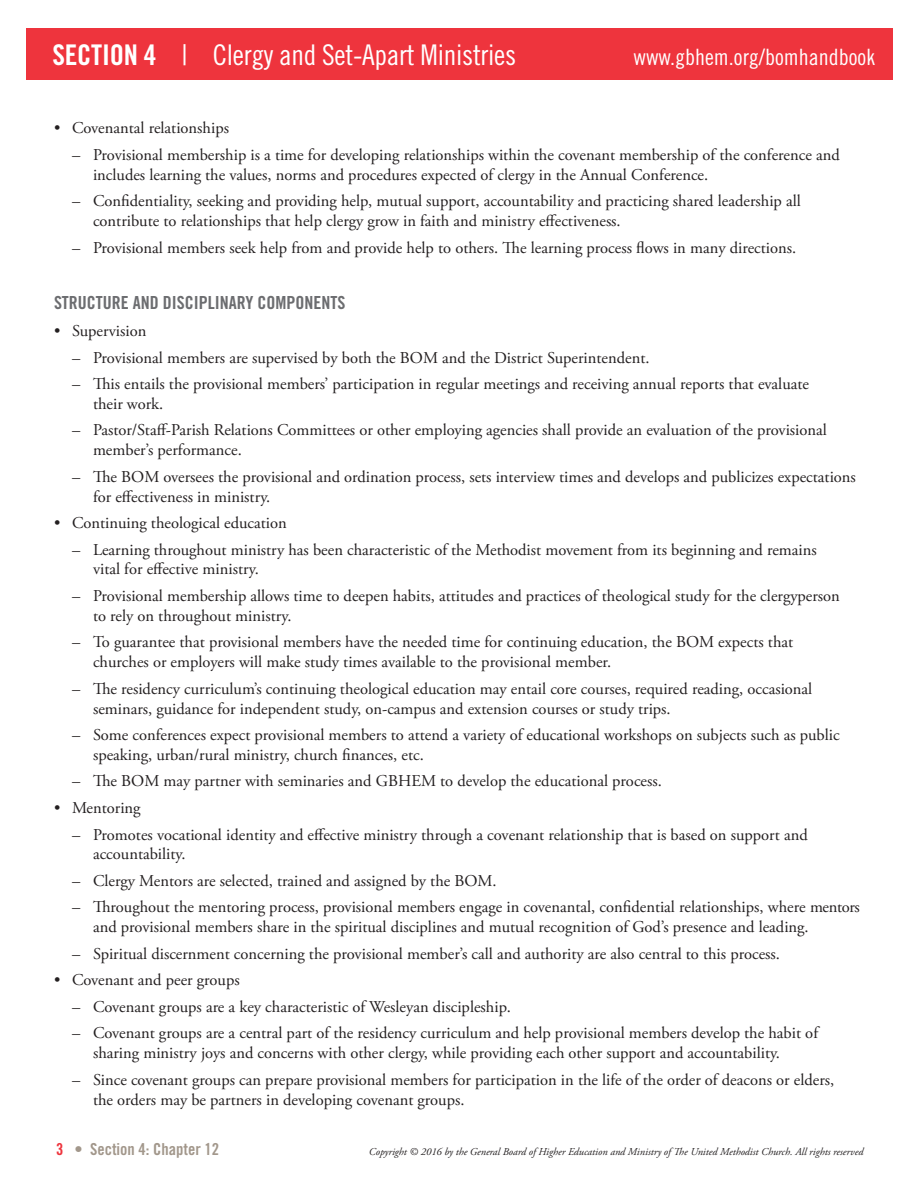
<style>
.page{position:relative;width:918px;height:1188px;background:#fff}
.page>*{position:absolute;margin:0;border:0;box-sizing:border-box;transform-origin:0 0}
.t1{font:28.5px "Trade Gothic Cond Eighteen";letter-spacing:-.01em;color:#fff}
.t2{font:22.5px "Trade Gothic Cond Eighteen";color:#fff}
.t3{font:18px "Trade Gothic Bold Cond Twenty";color:#6c6d70}
.t4{font:16.5px/19.8px "Adobe Garamond Pro";color:#231f20}
.t5{font:16.5px "Trade Gothic Bold Cond Twenty";color:#a2978b}
.t6{font:italic 10.5px "Adobe Garamond Pro";color:#231f20}
.s1{font-family:"Trade Gothic Bold Cond Twenty"}
.s2{color:#ee343d}
</style>
<div class="page">
<div style="left:26px;top:28px;width:866px;height:52px;background:#ee343d"></div>
<h1 class="t1" style="left:53px;top:38px;width:465px"><span class="s1">SECTION 4</span> | Clergy and Set-Apart Ministries</h1>
<h2 class="t2" style="left:634px;top:43px;width:243px">www.gbhem.org/bomhandbook</h2>
<p class="t4" style="left:54px;top:119px;width:177px">• Covenantal relationships</p>
<p class="t4" style="left:93px;top:145px;width:748px;text-indent:-21px">– Provisional membership is a time for developing relationships within the covenant membership of the conference and includes learning the values, norms and procedures expected of clergy in the Annual Conference.</p>
<p class="t4" style="left:93px;top:192px;width:709px;text-indent:-21px">– Confidentiality, seeking and providing help, mutual support, accountability and practicing shared leadership all contribute to relationships that help clergy grow in faith and ministry effectiveness.</p>
<p class="t4" style="left:72px;top:238px;width:726px">– Provisional members seek help from and provide help to others. The learning process flows in many directions.</p>
<p class="t3" style="left:54px;top:292px;width:293px">STRUCTURE AND DISCIPLINARY COMPONENTS</p>
<p class="t4" style="left:54px;top:321px;width:94px">• Supervision</p>
<p class="t4" style="left:72px;top:348px;width:579px">– Provisional members are supervised by both the BOM and the District Superintendent.</p>
<p class="t4" style="left:93px;top:375px;width:718px;text-indent:-21px">– This entails the provisional members’ participation in regular meetings and receiving annual reports that evaluate their work.</p>
<p class="t4" style="left:93px;top:421px;width:735px;text-indent:-21px">– Pastor/Staff-Parish Relations Committees or other employing agencies shall provide an evaluation of the provisional member’s performance.</p>
<p class="t4" style="left:93px;top:467px;width:764px;text-indent:-21px">– The BOM oversees the provisional and ordination process, sets interview times and develops and publicizes expectations for effectiveness in ministry.</p>
<p class="t4" style="left:54px;top:514px;width:234px">• Continuing theological education</p>
<p class="t4" style="left:93px;top:540px;width:725px;text-indent:-21px">– Learning throughout ministry has been characteristic of the Methodist movement from its beginning and remains vital for effective ministry.</p>
<p class="t4" style="left:93px;top:586px;width:748px;text-indent:-21px">– Provisional membership allows time to deepen habits, attitudes and practices of theological study for the clergyperson to rely on throughout ministry.</p>
<p class="t4" style="left:93px;top:633px;width:702px;text-indent:-21px">– To guarantee that provisional members have the needed time for continuing education, the BOM expects that churches or employers will make study times available to the provisional member.</p>
<p class="t4" style="left:93px;top:679px;width:721px;text-indent:-21px">– The residency curriculum’s continuing theological education may entail core courses, required reading, occasional seminars, guidance for independent study, on-campus and extension courses or study trips.</p>
<p class="t4" style="left:93px;top:726px;width:748px;text-indent:-21px">– Some conferences expect provisional members to attend a variety of educational workshops on subjects such as public speaking, urban/rural ministry, church finances, etc.</p>
<p class="t4" style="left:72px;top:772px;width:591px">– The BOM may partner with seminaries and GBHEM to develop the educational process.</p>
<p class="t4" style="left:54px;top:798px;width:88px">• Mentoring</p>
<p class="t4" style="left:93px;top:825px;width:716px;text-indent:-21px">– Promotes vocational identity and effective ministry through a covenant relationship that is based on support and accountability.</p>
<p class="t4" style="left:72px;top:871px;width:426px">– Clergy Mentors are selected, trained and assigned by the BOM.</p>
<p class="t4" style="left:93px;top:898px;width:768px;text-indent:-21px">– Throughout the mentoring process, provisional members engage in covenantal, confidential relationships, where mentors and provisional members share in the spiritual disciplines and mutual recognition of God’s presence and leading.</p>
<p class="t4" style="left:72px;top:944px;width:710px">– Spiritual discernment concerning the provisional member’s call and authority are also central to this process.</p>
<p class="t4" style="left:54px;top:971px;width:187px">• Covenant and peer groups</p>
<p class="t4" style="left:72px;top:997px;width:440px">– Covenant groups are a key characteristic of Wesleyan discipleship.</p>
<p class="t4" style="left:93px;top:1024px;width:727px;text-indent:-21px">– Covenant groups are a central part of the residency curriculum and help provisional members develop the habit of sharing ministry joys and concerns with other clergy, while providing each other support and accountability.</p>
<p class="t4" style="left:93px;top:1070px;width:743px;text-indent:-21px">– Since covenant groups can prepare provisional members for participation in the life of the order of deacons or elders, the orders may be partners in developing covenant groups.</p>
<p class="t5" style="left:56px;top:1139px;width:165px"><span class="s2">3</span> • Section 4: Chapter 12</p>
<p class="t6" style="left:369px;top:1145px;width:496px">Copyright © 2016 by the General Board of Higher Education and Ministry of The United Methodist Church. All rights reserved</p>
</div>
